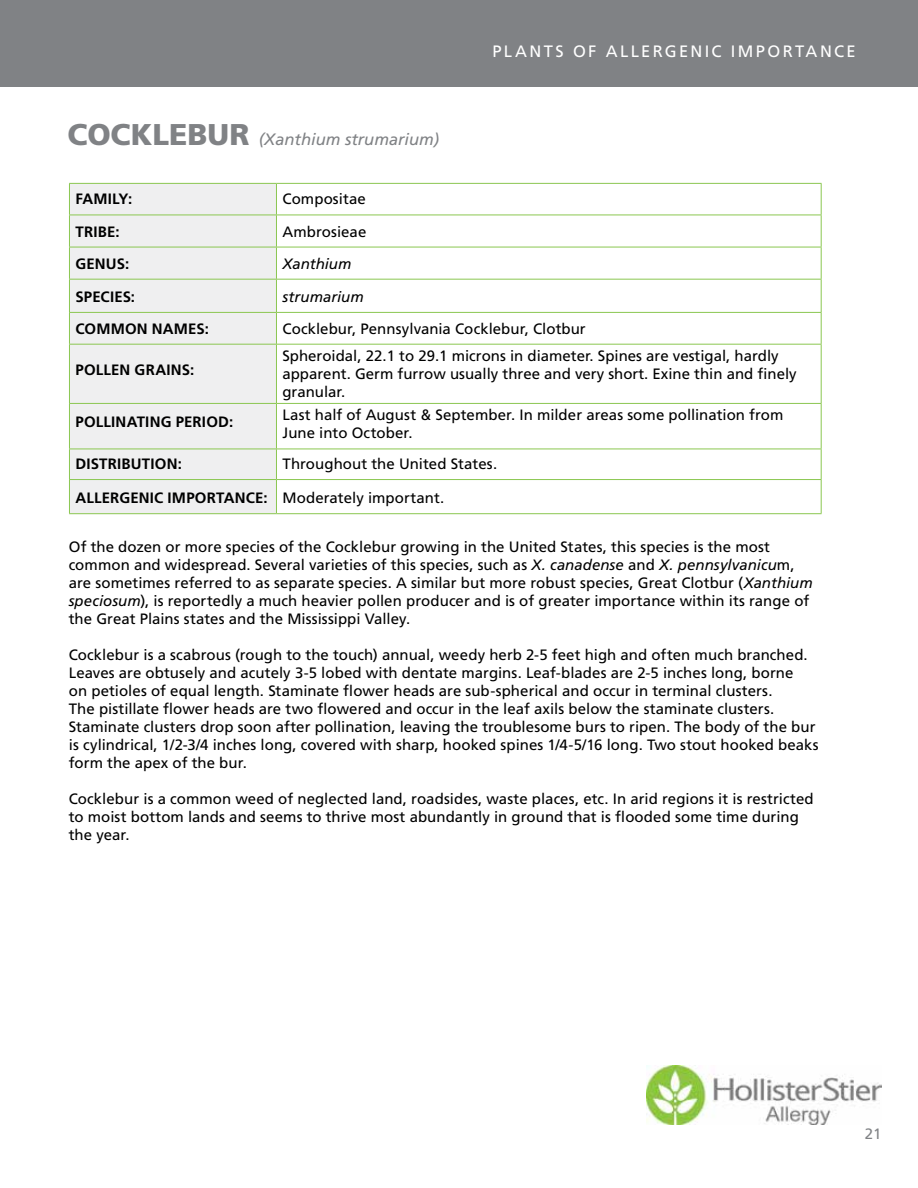
<style>
.page{position:relative;width:918px;height:1188px;background:#fff}
.page>*{position:absolute;margin:0;border:0;box-sizing:border-box;transform-origin:0 0}
.t1{font:italic 16.5px "Frutiger LT Std";color:#808285}
.t2{font:16.5px "Frutiger LT Std";letter-spacing:.145em;color:#fff}
.t3{font:15px/18px "Frutiger LT Std";color:#000}
.t4{font:700 15px "Frutiger LT Std";letter-spacing:.01em;color:#000}
.t5{font:italic 15px "Frutiger LT Std";color:#000}
.t6{font:15px "Frutiger LT Std";color:#808285}
.s1{font-weight:900;font-style:normal;font-size:30px}
.s2{font-weight:400}
.s3{font-style:italic}
</style>
<div class="page">
<div style="left:0;top:0;width:918px;height:86px;background:#808285"></div>
<img style="left:646px;top:1066px;width:235px;height:59px">
<div style="left:70px;top:184px;width:206px;height:329px;background:#efeff0"></div>
<hr style="left:69px;top:183px;width:207px;height:1px;background:#8bc751">
<hr style="left:69px;top:184px;width:1px;height:31px;background:#8bc751">
<hr style="left:276px;top:183px;width:546px;height:1px;background:#8bc751">
<hr style="left:276px;top:184px;width:1px;height:31px;background:#8bc751">
<hr style="left:821px;top:184px;width:1px;height:31px;background:#8bc751">
<hr style="left:69px;top:215px;width:207px;height:1px;background:#8bc751">
<hr style="left:69px;top:215px;width:1px;height:32px;background:#8bc751">
<hr style="left:276px;top:215px;width:546px;height:1px;background:#8bc751">
<hr style="left:276px;top:215px;width:1px;height:32px;background:#8bc751">
<hr style="left:821px;top:215px;width:1px;height:32px;background:#8bc751">
<hr style="left:69px;top:247px;width:207px;height:1px;background:#8bc751">
<hr style="left:69px;top:247px;width:1px;height:32px;background:#8bc751">
<hr style="left:276px;top:247px;width:546px;height:1px;background:#8bc751">
<hr style="left:276px;top:247px;width:1px;height:32px;background:#8bc751">
<hr style="left:821px;top:247px;width:1px;height:32px;background:#8bc751">
<hr style="left:69px;top:279px;width:207px;height:1px;background:#8bc751">
<hr style="left:69px;top:280px;width:1px;height:32px;background:#8bc751">
<hr style="left:276px;top:279px;width:546px;height:1px;background:#8bc751">
<hr style="left:276px;top:280px;width:1px;height:32px;background:#8bc751">
<hr style="left:821px;top:280px;width:1px;height:32px;background:#8bc751">
<hr style="left:69px;top:312px;width:207px;height:1px;background:#8bc751">
<hr style="left:69px;top:313px;width:1px;height:31px;background:#8bc751">
<hr style="left:276px;top:312px;width:546px;height:1px;background:#8bc751">
<hr style="left:276px;top:313px;width:1px;height:31px;background:#8bc751">
<hr style="left:821px;top:313px;width:1px;height:31px;background:#8bc751">
<hr style="left:69px;top:344px;width:207px;height:1px;background:#8bc751">
<hr style="left:69px;top:345px;width:1px;height:58px;background:#8bc751">
<hr style="left:276px;top:344px;width:546px;height:1px;background:#8bc751">
<hr style="left:276px;top:345px;width:1px;height:58px;background:#8bc751">
<hr style="left:821px;top:345px;width:1px;height:58px;background:#8bc751">
<hr style="left:69px;top:403px;width:207px;height:1px;background:#8bc751">
<hr style="left:69px;top:404px;width:1px;height:45px;background:#8bc751">
<hr style="left:276px;top:403px;width:546px;height:1px;background:#8bc751">
<hr style="left:276px;top:404px;width:1px;height:45px;background:#8bc751">
<hr style="left:821px;top:404px;width:1px;height:45px;background:#8bc751">
<hr style="left:69px;top:449px;width:207px;height:1px;background:#8bc751">
<hr style="left:69px;top:449px;width:1px;height:30px;background:#8bc751">
<hr style="left:276px;top:449px;width:546px;height:1px;background:#8bc751">
<hr style="left:276px;top:449px;width:1px;height:30px;background:#8bc751">
<hr style="left:821px;top:449px;width:1px;height:30px;background:#8bc751">
<hr style="left:69px;top:479px;width:207px;height:1px;background:#8bc751">
<hr style="left:69px;top:480px;width:1px;height:33px;background:#8bc751">
<hr style="left:276px;top:479px;width:546px;height:1px;background:#8bc751">
<hr style="left:276px;top:480px;width:1px;height:33px;background:#8bc751">
<hr style="left:821px;top:480px;width:1px;height:33px;background:#8bc751">
<hr style="left:69px;top:513px;width:207px;height:1px;background:#8bc751">
<hr style="left:276px;top:513px;width:546px;height:1px;background:#8bc751">
<p class="t1" style="left:68px;top:130px;width:373px"><span class="s1">COCKLEBUR</span> (Xanthium strumarium)</p>
<p class="t2" style="left:492px;top:42px;width:365px">PLANTS OF ALLERGENIC IMPORTANCE</p>
<p class="t4" style="left:75px;top:190px;width:58px">FAMILY:</p>
<p class="t3" style="left:282px;top:190px;width:85px">Compositae</p>
<p class="t4" style="left:75px;top:222px;width:46px">TRIBE:</p>
<p class="t3" style="left:282px;top:222px;width:85px">Ambrosieae</p>
<p class="t4" style="left:75px;top:255px;width:55px">GENUS:</p>
<p class="t5" style="left:282px;top:255px;width:71px">Xanthium</p>
<p class="t4" style="left:75px;top:288px;width:61px">SPECIES:</p>
<p class="t5" style="left:282px;top:288px;width:83px">strumarium</p>
<p class="t4" style="left:75px;top:320px;width:135px">COMMON NAMES:</p>
<p class="t3" style="left:282px;top:320px;width:305px">Cocklebur, Pennsylvania Cocklebur, Clotbur</p>
<p class="t4" style="left:75px;top:361px;width:120px">POLLEN GRAINS:</p>
<p class="t3" style="left:282px;top:347px;width:516px">Spheroidal, 22.1 to 29.1 microns in diameter. Spines are vestigal, hardly apparent. Germ furrow usually three and very short. Exine thin and finely granular.</p>
<p class="t4" style="left:75px;top:413px;width:159px">POLLINATING PERIOD:</p>
<p class="t3" style="left:282px;top:406px;width:503px">Last half of August &amp; September. In milder areas some pollination from<br>June into October.</p>
<p class="t4" style="left:75px;top:455px;width:108px">DISTRIBUTION:</p>
<p class="t3" style="left:282px;top:455px;width:216px">Throughout the United States.</p>
<p class="t4" style="left:75px;top:489px;width:370px">ALLERGENIC IMPORTANCE: <span class="s2">Moderately important.</span></p>
<p class="t3" style="left:69px;top:538px;width:745px">Of the dozen or more species of the Cocklebur growing in the United States, this species is the most common and widespread. Several varieties of this species, such as <span class="s3">X. canadense</span> and <span class="s3">X. pennsylvanicu</span>m, are sometimes referred to as separate species. A similar but more robust species, Great Clotbur (<span class="s3">Xanthium speciosum</span>), is reportedly a much heavier pollen producer and is of greater importance within its range of the Great Plains states and the Mississippi Valley.</p>
<p class="t3" style="left:69px;top:646px;width:752px">Cocklebur is a scabrous (rough to the touch) annual, weedy herb 2-5 feet high and often much branched.<br>Leaves are obtusely and acutely 3-5 lobed with dentate margins. Leaf-blades are 2-5 inches long, borne<br>on petioles of equal length. Staminate flower heads are sub-spherical and occur in terminal clusters.<br>The pistillate flower heads are two flowered and occur in the leaf axils below the staminate clusters.<br>Staminate clusters drop soon after pollination, leaving the troublesome burs to ripen. The body of the bur is cylindrical, 1/2-3/4 inches long, covered with sharp, hooked spines 1/4-5/16 long. Two stout hooked beaks form the apex of the bur. <sub>r</sub></p>
<p class="t3" style="left:69px;top:790px;width:746px">Cocklebur is a common weed of neglected land, roadsides, waste places, etc. In arid regions it is restricted to moist bottom lands and seems to thrive most abundantly in ground that is flooded some time during the year.</p>
<p class="t6" style="left:865px;top:1125px;width:18px">21</p>
</div>
